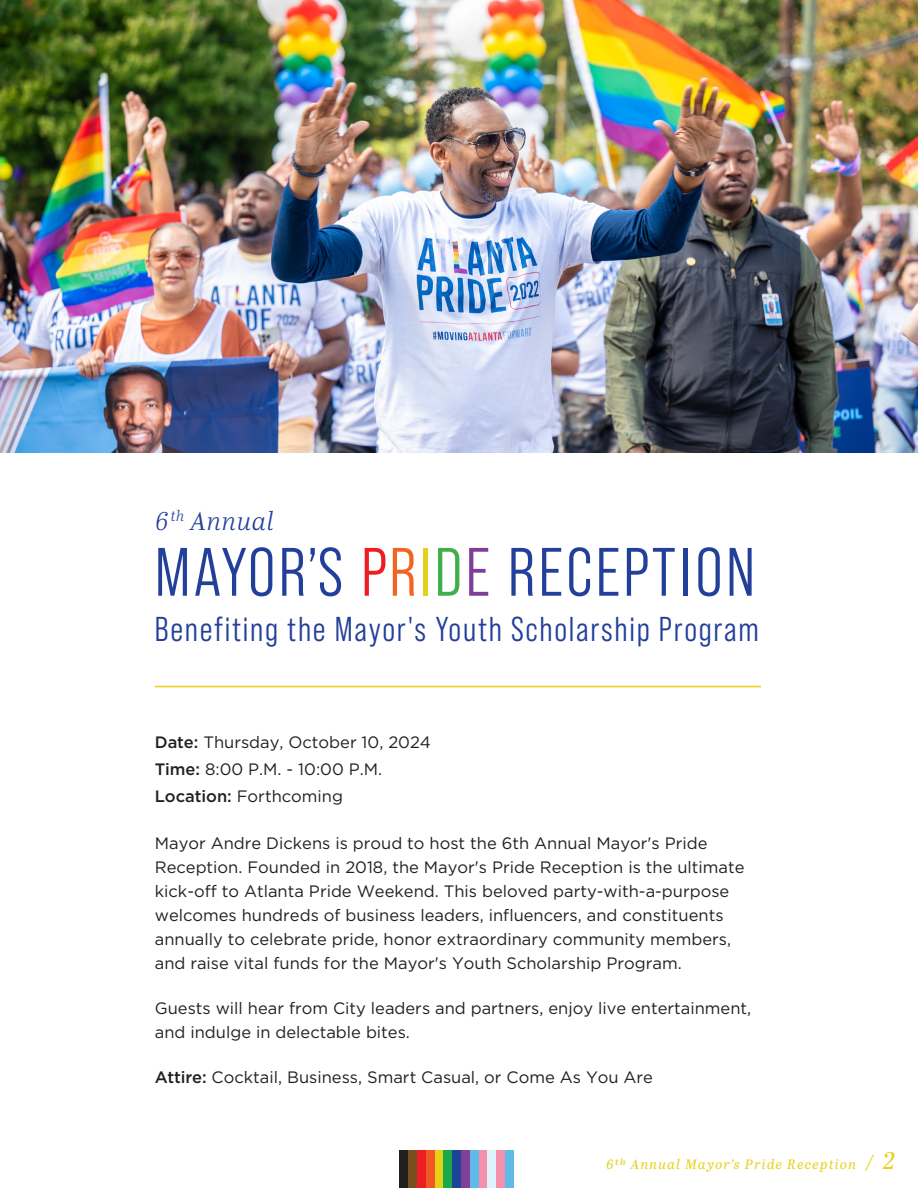
<style>
.page{position:relative;width:918px;height:1188px;background:#fff}
.page>*{position:absolute;margin:0;border:0;box-sizing:border-box;transform-origin:0 0}
.t1{font:68.25px "Bebas Neue Pro Middle";letter-spacing:.05em;color:#223f99}
.t2{font:34.5px "Bebas Neue Pro Middle";letter-spacing:.05em;color:#223f99}
.t3{font:italic 25.65px "Abril Text Lt";letter-spacing:.025em;color:#223f99}
.t4{font:16.5px/24px "Gotham";color:#231f20}
.t5{font:italic 13.5px "Abril Text";letter-spacing:.09em;color:#e7d01a}
.s1{color:#ee1d23}
.s2{color:#f36421}
.s3{color:#e7d01a}
.s4{color:#40ae49}
.s5{color:#7e3e98}
.s6{font-weight:500}
.s7{font-size:18px}
.s8{font-family:"Abril Display";font-size:24px}
</style>
<div class="page">
<img style="left:0;top:0;width:918px;height:452px">
<hr style="left:155px;top:686px;width:606px;height:1px;background:#e7d01a">
<div style="left:435px;top:1151px;width:8px;height:37px;background:#e7d01a"></div>
<div style="left:478px;top:1151px;width:9px;height:37px;background:#f490ac"></div>
<div style="left:426px;top:1151px;width:9px;height:37px;background:#f15924"></div>
<div style="left:470px;top:1151px;width:9px;height:37px;background:#60bae8"></div>
<div style="left:408px;top:1151px;width:9px;height:37px;background:#784f1e"></div>
<div style="left:417px;top:1151px;width:9px;height:37px;background:#ee1d23"></div>
<div style="left:400px;top:1151px;width:8px;height:37px;background:#231f20"></div>
<div style="left:443px;top:1151px;width:9px;height:37px;background:#1aa94a"></div>
<div style="left:487px;top:1151px;width:9px;height:37px;background:#def3fc"></div>
<div style="left:452px;top:1151px;width:9px;height:37px;background:#1e4498"></div>
<div style="left:496px;top:1151px;width:9px;height:37px;background:#f490ac"></div>
<div style="left:461px;top:1151px;width:9px;height:37px;background:#804098"></div>
<div style="left:505px;top:1151px;width:9px;height:37px;background:#60bae8"></div>
<p class="t3" style="left:155px;top:502px;width:121px">6<sup>th</sup> Annual</p>
<p class="t1" style="left:155px;top:534px;width:602px">MAYOR’S <span class="s1">P</span><span class="s2">R</span><span class="s3">I</span><span class="s4">D</span><span class="s5">E</span> RECEPTION</p>
<p class="t2" style="left:155px;top:610px;width:606px">Benefiting the Mayor's Youth Scholarship Program</p>
<p class="t4" style="left:155px;top:730px;width:278px"><span class="s6">Date:</span> Thursday, October 10, 2024</p>
<p class="t4" style="left:155px;top:757px;width:229px"><span class="s6">Time:</span> 8:00 P.M. - 10:00 P.M.</p>
<p class="t4" style="left:155px;top:784px;width:190px"><span class="s6">Location:</span> Forthcoming</p>
<p class="t4" style="left:155px;top:830px;width:591px">Mayor Andre Dickens is proud to host the 6th Annual Mayor's Pride Reception. Founded in 2018, the Mayor's Pride Reception is the ultimate kick-off to Atlanta Pride Weekend. This beloved party-with-a-purpose welcomes hundreds of business leaders, influencers, and constituents annually to celebrate pride, honor extraordinary community members, and raise vital funds for the Mayor's Youth Scholarship Program.</p>
<p class="t4" style="left:155px;top:995px;width:598px">Guests will hear from City leaders and partners, enjoy live entertainment, and indulge in delectable bites.</p>
<p class="t4" style="left:155px;top:1064px;width:500px"><span class="s6">Attire:</span> Cocktail, Business, Smart Casual, or Come As You Are</p>
<p class="t5" style="left:607px;top:1154px;width:290px">6th Annual Mayor’s Pride Reception <span class="s7">/</span> <span class="s8">2</span></p>
</div>
